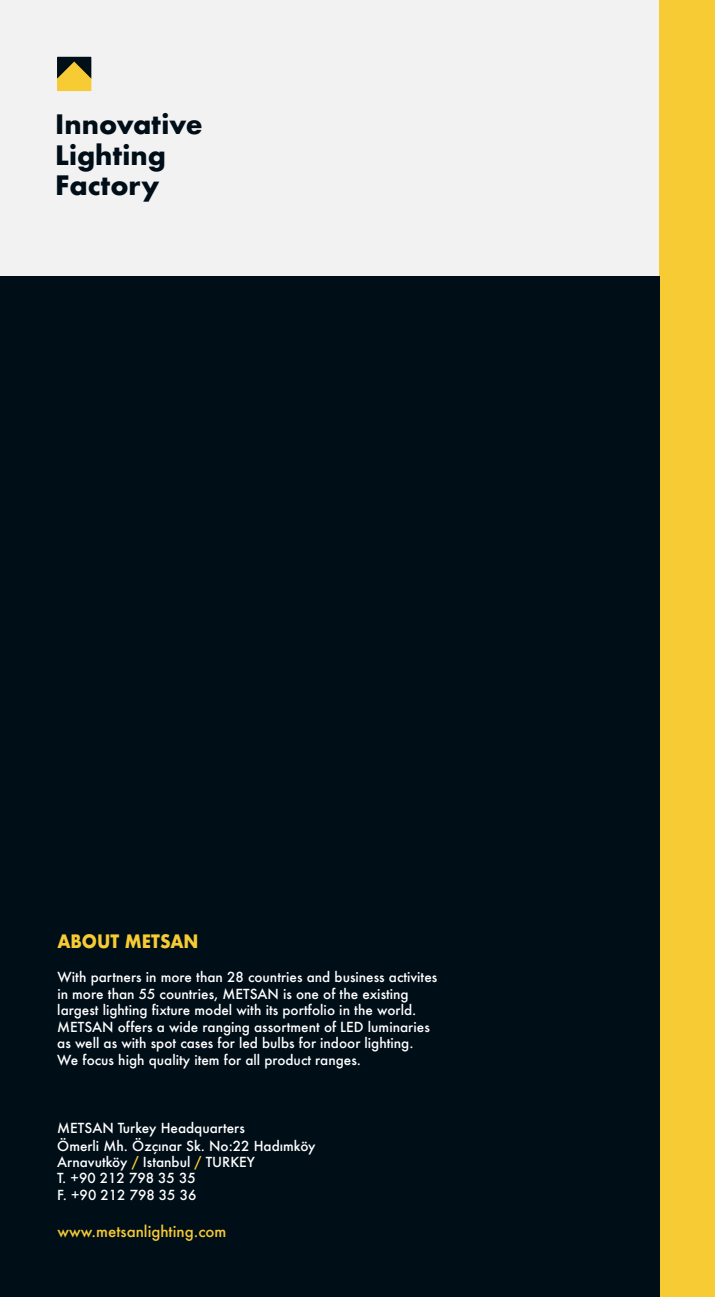
<style>
.page{position:relative;width:715px;height:1297px;background:#fff}
.page>*{position:absolute;margin:0;border:0;box-sizing:border-box;transform-origin:0 0}
.t1{font:700 26.1px/30.5px "Futura";color:#000e18}
.t2{font:700 18px "Futura";color:#f7cb34;scale:.91 1}
.t3{font:500 15px "Futura";color:#f7cb34}
.t4{font:500 13.5px/16.5px "Futura";color:#fff}
.s1{color:#f7cb34}
</style>
<div class="page">
<div style="left:0;top:0;width:659px;height:276px;background:#f2f2f3"></div>
<div style="left:659px;top:0;width:55px;height:1297px;background:#f7cb34"></div>
<div style="left:0;top:276px;width:659px;height:1021px;background:#000e18"></div>
<svg style="left:57px;top:57px;width:34px;height:34px"></svg>
<h1 class="t1" style="left:55px;top:109px;width:149px">Innovative<br>Lighting<br>Factory</h1>
<h2 class="t2" style="left:57px;top:928px;width:157px">ABOUT METSAN</h2>
<p class="t4" style="left:57px;top:969px;width:381px">With partners in more than 28 countries and business activites in more than 55 countries, METSAN is one of the existing largest lighting fixture model with its portfolio in the world.<br>METSAN offers a wide ranging assortment of LED luminaries as well as with spot cases for led bulbs for indoor lighting.<br>We focus high quality item for all product ranges.</p>
<p class="t4" style="left:57px;top:1119px;width:260px;line-height:18px">METSAN Turkey Headquarters<br>Ömerli Mh. Özçınar Sk. No:22 Hadımköy</p>
<p class="t4" style="left:57px;top:1154px;width:199px">Arnavutköy <span class="s1">/</span> Istanbul <span class="s1">/</span> TURKEY<br>T. +90 212 798 35 35<br>F. +90 212 798 35 36</p>
<p class="t3" style="left:57px;top:1221px;width:170px">www.metsanlighting.com</p>
</div>
